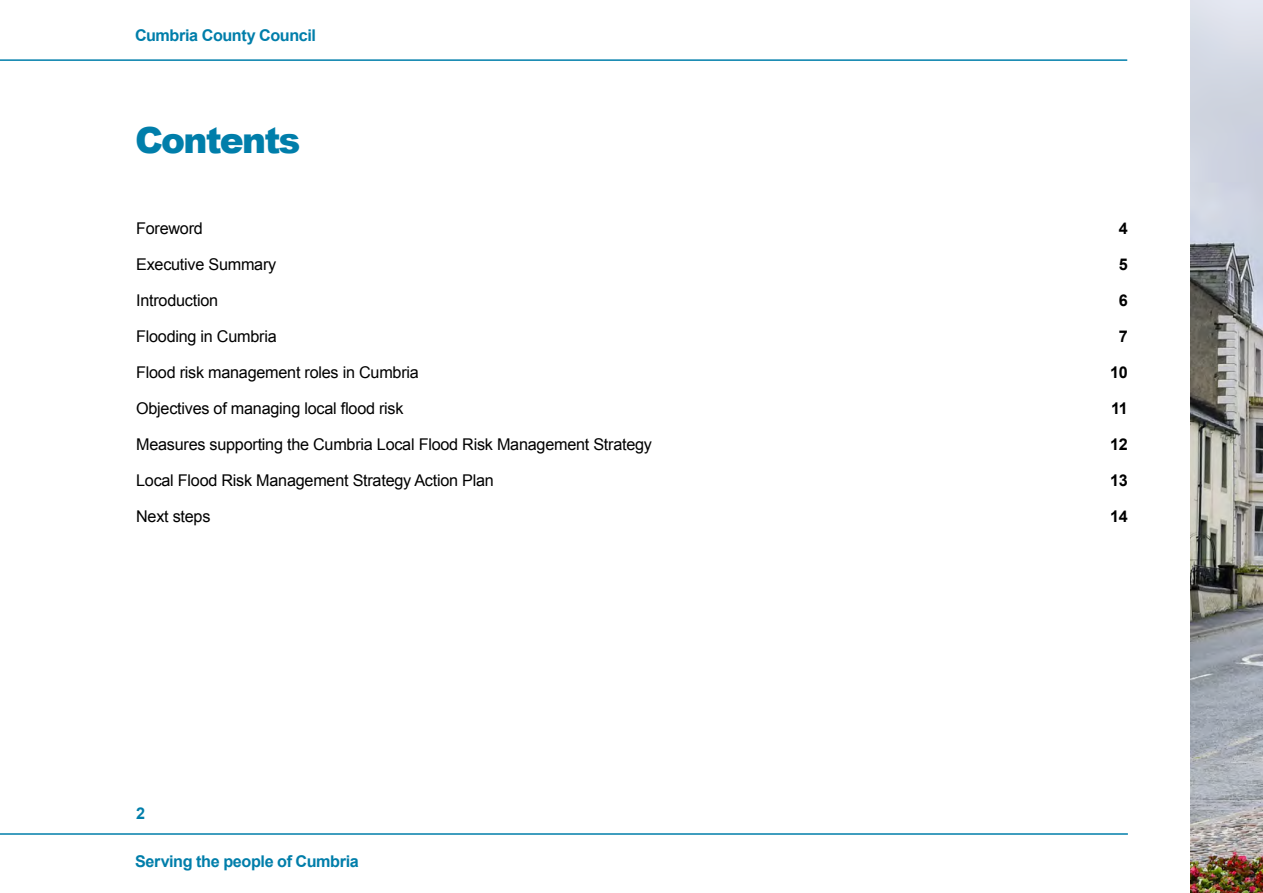
<style>
.page{position:relative;width:1263px;height:893px;background:#fff}
.page>*{position:absolute;margin:0;border:0;box-sizing:border-box;transform-origin:0 0}
.t1{font:900 36px "Arial";letter-spacing:-.05em;color:#007eaa}
.t2{font:16.2px "Arial";letter-spacing:-.015em;color:#000}
.t3{font:700 16.2px "Arial";letter-spacing:-.025em;color:#007eaa}
.t4{font:700 16.2px "Arial";letter-spacing:-.025em;color:#000}
</style>
<div class="page">
<img style="left:1191px;top:0;width:72px;height:893px">
<hr style="left:0;top:59px;width:1127px;height:2px;background:#007eaa">
<hr style="left:0;top:833px;width:1128px;height:2px;background:#007eaa">
<p class="t3" style="left:135px;top:25px;width:182px">Cumbria County Council</p>
<h1 class="t1" style="left:135px;top:114px;width:167px">Contents</h1>
<p class="t2" style="left:136px;top:218px;width:68px">Foreword</p>
<p class="t2" style="left:136px;top:254px;width:142px">Executive Summary</p>
<p class="t2" style="left:136px;top:290px;width:83px">Introduction</p>
<p class="t2" style="left:136px;top:326px;width:142px">Flooding in Cumbria</p>
<p class="t2" style="left:136px;top:362px;width:284px">Flood risk management roles in Cumbria</p>
<p class="t2" style="left:136px;top:398px;width:269px">Objectives of managing local flood risk</p>
<p class="t2" style="left:136px;top:434px;width:517px">Measures supporting the Cumbria Local Flood Risk Management Strategy</p>
<p class="t2" style="left:136px;top:470px;width:359px">Local Flood Risk Management Strategy Action Plan</p>
<p class="t2" style="left:136px;top:506px;width:76px">Next steps</p>
<p class="t3" style="left:136px;top:803px;width:11px">2</p>
<p class="t3" style="left:135px;top:851px;width:225px">Serving the people of Cumbria</p>
<p class="t4" style="left:1119px;top:218px;width:11px">4</p>
<p class="t4" style="left:1119px;top:254px;width:11px">5</p>
<p class="t4" style="left:1119px;top:290px;width:11px">6</p>
<p class="t4" style="left:1119px;top:326px;width:11px">7</p>
<p class="t4" style="left:1110px;top:362px;width:19px">10</p>
<p class="t4" style="left:1111px;top:398px;width:18px">11</p>
<p class="t4" style="left:1110px;top:434px;width:19px">12</p>
<p class="t4" style="left:1110px;top:470px;width:19px">13</p>
<p class="t4" style="left:1110px;top:506px;width:19px">14</p>
</div>
